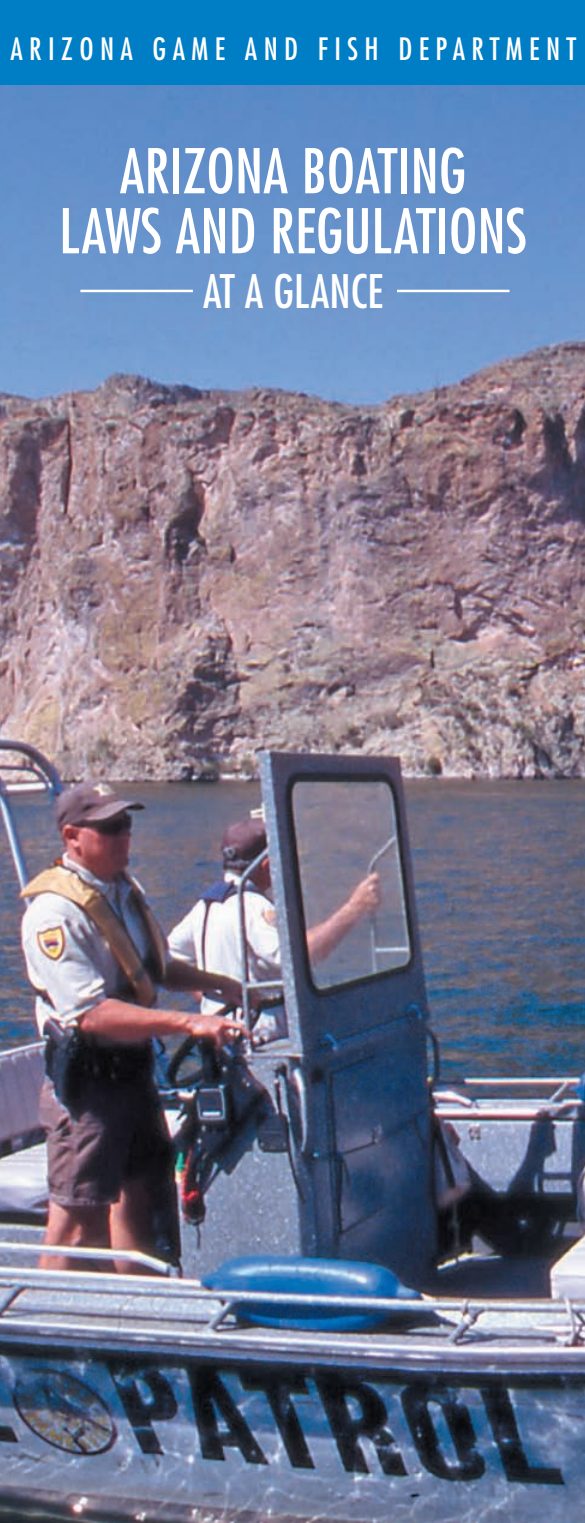
<style>
.page{position:relative;width:585px;height:1523px;background:#fff}
.page>*{position:absolute;margin:0;border:0;box-sizing:border-box;transform-origin:0 0}
.t1{font:condensed 60px/60px "Futura";color:#fff;text-align:center}
.t2{font:condensed 45px "Futura";color:#fff}
.t3{font:condensed 30px "Futura";letter-spacing:.215em;color:#fff}
</style>
<div class="page">
<img style="left:0;top:0;width:585px;height:1522px">
<p class="t3" style="left:10px;top:31px;width:567px">ARIZONA GAME AND FISH DEPARTMENT</p>
<p class="t1" style="left:59px;top:141px;width:469px">ARIZONA BOATING<br>LAWS AND REGULATIONS</p>
<p class="t2" style="left:203px;top:265px;width:181px">AT A GLANCE</p>
</div>
